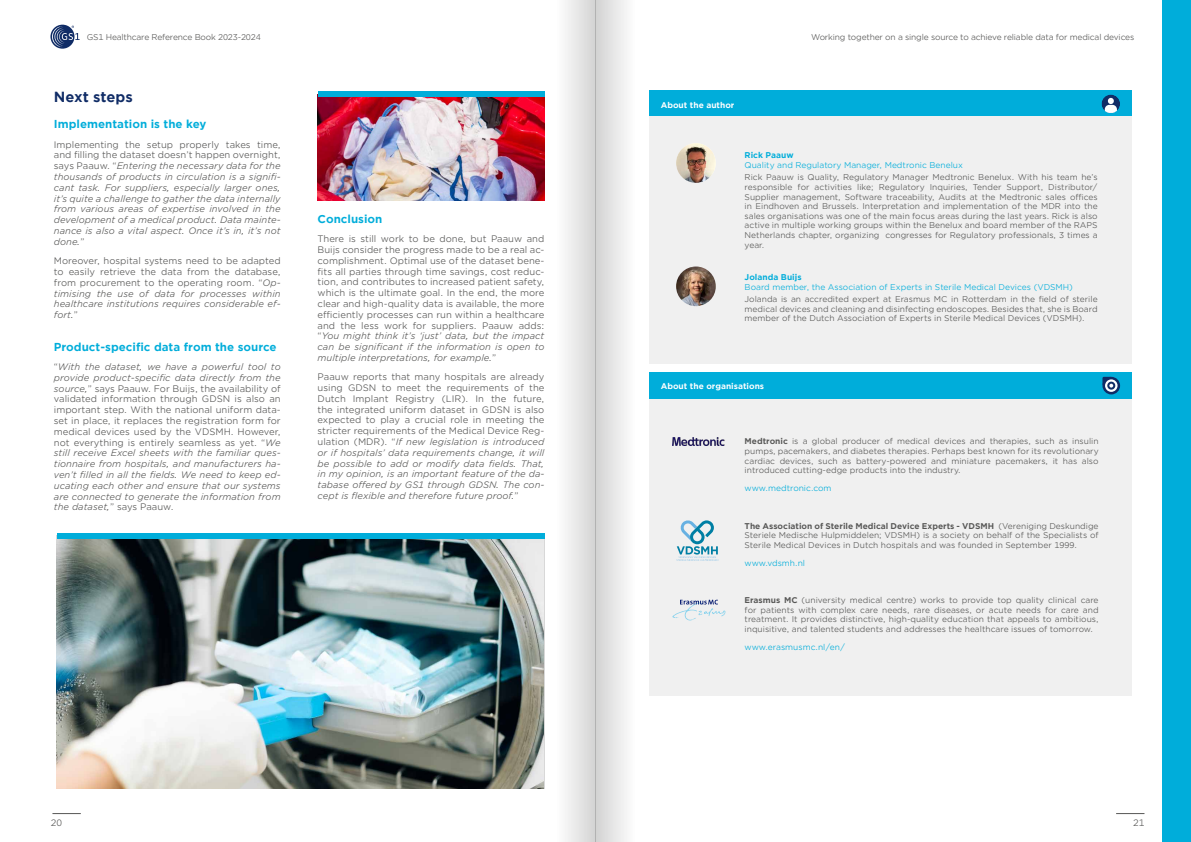
<style>
.page{position:relative;width:1191px;height:842px;background:#fff}
.page>*{position:absolute;margin:0;border:0;box-sizing:border-box;transform-origin:0 0}
.t1{font:700 14px "Gotham Office";color:#102c66}
.t2{font:700 11px "Gotham Office";color:#00adda}
.t3{font:9px/10.8px "Gotham Office";color:#575756;text-align:justify}
.t4{font:italic 9px/10.8px "Gotham Office";color:#575756;text-align:justify}
.t5{font:8px/9.6px "Gotham Office";color:#575756;text-align:justify}
.t6{font:8px "Gotham Office";color:#00adda}
.t7{font:8px "Gotham Office";letter-spacing:-.02em;color:#575756}
.t8{font:700 8px "Gotham Office";color:#fff}
.t9{font:700 8px "Gotham Office";color:#00adda}
.s1{font-style:normal}
.s2{font-style:italic}
.s3{font-weight:700}
</style>
<div class="page">
<div style="left:1162px;top:0;width:29px;height:842px;background:#00adda"></div>
<svg style="left:52px;top:813px;width:29px;height:1px"></svg>
<svg style="left:1116px;top:813px;width:28px;height:1px"></svg>
<svg style="left:50px;top:25px;width:24px;height:24px"></svg>
<svg style="left:52px;top:26px;width:28px;height:21px"></svg>
<img style="left:317px;top:96px;width:227px;height:105px">
<div style="left:317px;top:91px;width:227px;height:5px;background:#00adda"></div>
<div style="left:649px;top:116px;width:482px;height:247px;background:#f0f0f0"></div>
<div style="left:649px;top:372px;width:482px;height:27px;background:#00adda"></div>
<div style="left:649px;top:399px;width:482px;height:297px;background:#f0f0f0"></div>
<svg style="left:1102px;top:377px;width:18px;height:17px"></svg>
<svg style="left:1105px;top:379px;width:12px;height:13px"></svg>
<svg style="left:1107px;top:382px;width:8px;height:8px"></svg>
<svg style="left:1102px;top:377px;width:11px;height:11px"></svg>
<div style="left:649px;top:91px;width:482px;height:25px;background:#00adda"></div>
<img style="left:676px;top:266px;width:40px;height:40px;border-radius:20px">
<img style="left:676px;top:143px;width:40px;height:40px;border-radius:20px">
<svg style="left:1101px;top:95px;width:19px;height:18px"></svg>
<img style="left:672px;top:437px;width:53px;height:9px">
<svg style="left:676px;top:520px;width:42px;height:41px"></svg>
<svg style="left:672px;top:600px;width:53px;height:21px"></svg>
<img style="left:57px;top:539px;width:486px;height:250px">
<div style="left:57px;top:533px;width:487px;height:6px;background:#00adda"></div>
<div style="left:556px;top:0;width:39px;height:842px;background:linear-gradient(to right,#fff,#d4d4d4)"></div>
<div style="left:595px;top:0;width:40px;height:842px;background:linear-gradient(to right,#d2d2d2,#fdfdfd)"></div>
<p class="t7" style="left:87px;top:32px;width:175px">GS1 Healthcare Reference Book 2023-2024</p>
<p class="t7" style="left:811px;top:32px;width:325px">Working together on a single source to achieve reliable data for medical devices</p>
<h1 class="t1" style="left:54px;top:87px;width:80px">Next steps</h1>
<h2 class="t2" style="left:54px;top:117px;width:154px">Implementation is the key</h2>
<p class="t4" style="left:54px;top:139px;width:228px"><span class="s1">Implementing the setup properly takes time, and filling the dataset doesn’t happen overnight, says Paauw. “</span>Entering the necessary data for the thousands of products in circulation is a signifi&shy;cant task. For suppliers, especially larger ones, it’s quite a challenge to gather the data internally from various areas of expertise involved in the development of a medical product. Data mainte&shy;nance is also a vital aspect. Once it’s in, it’s not done.<span class="s1">”</span></p>
<p class="t3" style="left:54px;top:255px;width:228px">Moreover, hospital systems need to be adapted to easily retrieve the data from the database, from procurement to the operating room. “<span class="s2">Op&shy;timising the use of data for processes within healthcare institutions requires considerable ef&shy;fort.</span>”</p>
<h2 class="t2" style="left:54px;top:339px;width:224px">Product-specific data from the source</h2>
<p class="t4" style="left:54px;top:361px;width:228px"><span class="s1">“</span>With the dataset, we have a powerful tool to provide product-specific data directly from the source,<span class="s1">” says Paauw. For Buijs, the availability of validated information through GDSN is also an important step. With the national uniform data&shy;set in place, it replaces the registration form for medical devices used by the VDSMH. However, not everything is entirely seamless as yet. “</span>We still receive Excel sheets with the familiar ques&shy;tionnaire from hospitals, and manufacturers ha&shy;ven’t filled in all the fields. We need to keep ed&shy;ucating each other and ensure that our systems are connected to generate the information from the dataset,<span class="s1">” says Paauw.</span></p>
<p class="t8" style="left:660px;top:99px;width:75px">About the author</p>
<p class="t9" style="left:744px;top:150px;width:50px">Rick Paauw</p>
<p class="t6" style="left:744px;top:160px;width:220px">Quality and Regulatory Manager, Medtronic Benelux</p>
<p class="t5" style="left:744px;top:172px;width:354px">Rick Paauw is Quality, Regulatory Manager Medtronic Benelux. With his team he’s responsible for activities like; Regulatory Inquiries, Tender Support, Distributor/ Supplier management, Software traceability, Audits at the Medtronic sales offices in Eindhoven and Brussels. Interpretation and implementation of the MDR into the sales organisations was one of the main focus areas during the last years. Rick is also active in multiple working groups within the Benelux and board member of the RAPS Netherlands chapter, organizing congresses for Regulatory professionals, 3 times a year.</p>
<p class="t9" style="left:744px;top:271px;width:58px">Jolanda Buijs</p>
<p class="t6" style="left:744px;top:281px;width:330px">Board member, the Association of Experts in Sterile Medical Devices (VDSMH)</p>
<p class="t5" style="left:744px;top:294px;width:354px">Jolanda is an accredited expert at Erasmus MC in Rotterdam in the field of sterile medical devices and cleaning and disinfecting endoscopes. Besides that, she is Board member of the Dutch Association of Experts in Sterile Medical Devices (VDSMH).</p>
<h2 class="t2" style="left:317px;top:211px;width:66px">Conclusion</h2>
<p class="t3" style="left:317px;top:233px;width:228px">There is still work to be done, but Paauw and Buijs consider the progress made to be a real ac&shy;complishment. Optimal use of the dataset bene&shy;fits all parties through time savings, cost reduc&shy;tion, and contributes to increased patient safety, which is the ultimate goal. In the end, the more clear and high-quality data is available, the more efficiently processes can run within a healthcare and the less work for suppliers. Paauw adds: “<span class="s2">You might think it’s ‘just’ data, but the impact can be significant if the information is open to multiple interpretations, for example.</span>”</p>
<p class="t3" style="left:317px;top:371px;width:228px">Paauw reports that many hospitals are already using GDSN to meet the requirements of the Dutch Implant Registry (LIR). In the future, the integrated uniform dataset in GDSN is also expected to play a crucial role in meeting the stricter requirements of the Medical Device Reg&shy;ulation (MDR). “<span class="s2">If new legislation is introduced or if hospitals’ data requirements change, it will be possible to add or modify data fields. That, in my opinion, is an important feature of the da&shy;tabase offered by GS1 through GDSN. The con&shy;cept is flexible and therefore future proof.</span>”</p>
<p class="t8" style="left:660px;top:380px;width:105px">About the organisations</p>
<p class="t5" style="left:744px;top:436px;width:355px"><span class="s3">Medtronic</span> is a global producer of medical devices and therapies, such as insulin pumps, pacemakers, and diabetes therapies. Perhaps best known for its revolutionary cardiac devices, such as battery-powered and miniature pacemakers, it has also introduced cutting-edge products into the industry.</p>
<p class="t6" style="left:744px;top:483px;width:88px">www.medtronic.com</p>
<p class="t5" style="left:744px;top:521px;width:355px"><span class="s3">The Association of Sterile Medical Device Experts - VDSMH</span> (Vereniging Deskundige Steriele Medische Hulpmiddelen; VDSMH) is a society on behalf of the Specialists of Sterile Medical Devices in Dutch hospitals and was founded in September 1999.</p>
<p class="t6" style="left:744px;top:558px;width:62px">www.vdsmh.nl</p>
<p class="t5" style="left:744px;top:595px;width:355px"><span class="s3">Erasmus MC</span> (university medical centre) works to provide top quality clinical care for patients with complex care needs, rare diseases, or acute needs for care and treatment. It provides distinctive, high-quality education that appeals to ambitious, inquisitive, and talented students and addresses the healthcare issues of tomorrow.</p>
<p class="t6" style="left:744px;top:642px;width:102px">www.erasmusmc.nl/en/</p>
<p class="t3" style="left:51px;top:817px;width:13px">20</p>
<p class="t3" style="left:1133px;top:817px;width:13px">21</p>
</div>
